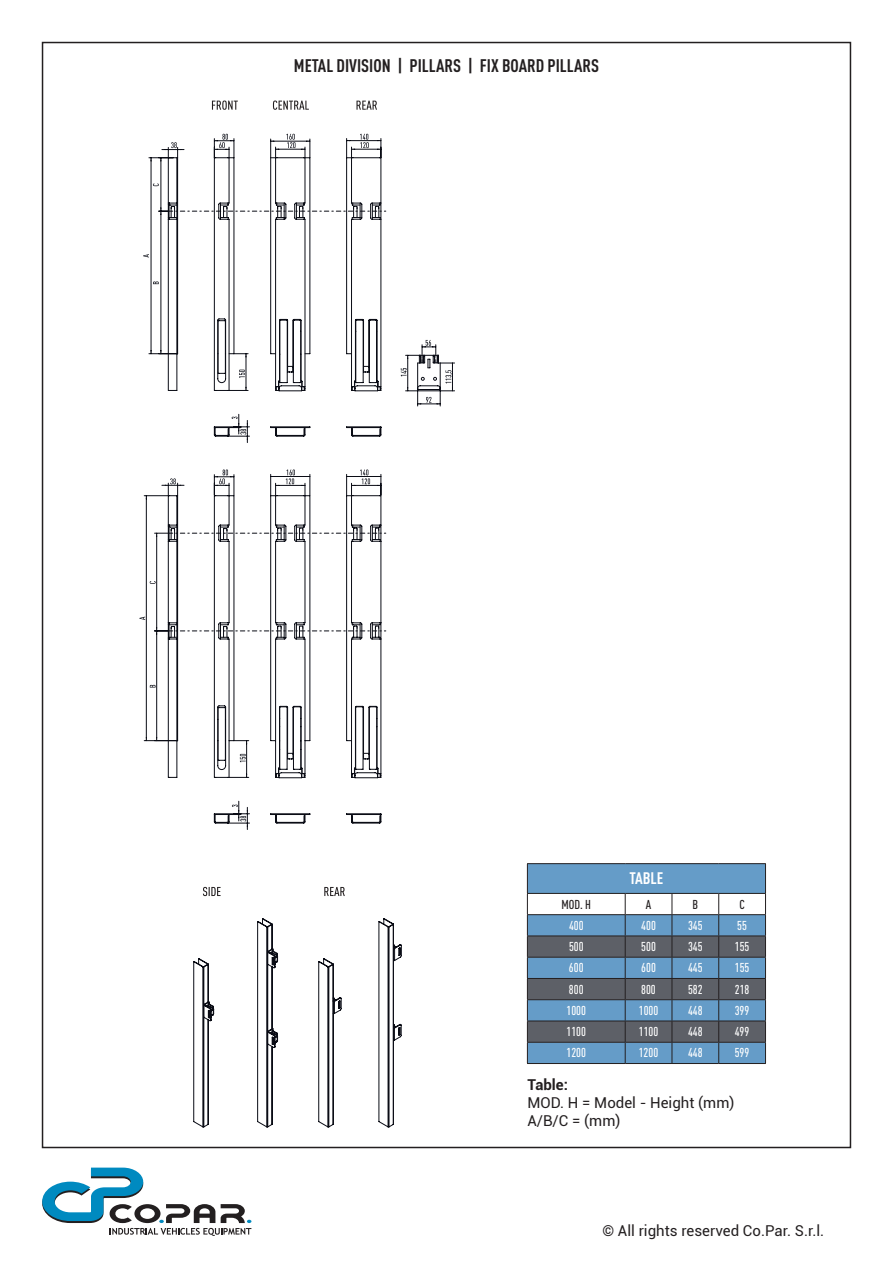
<style>
.page{position:relative;width:893px;height:1263px;background:#fff}
.page>*{position:absolute;margin:0;border:0;box-sizing:border-box;transform-origin:0 0}
.t1{font:700 18px "DIN Cond";color:#231f20}
.t2{font:700 16.5px "DIN Cond";color:#fff}
.t3{font:15px/18px "Roboto";color:#231f20}
.t4{font:700 15px "Roboto";color:#231f20}
.t5{font:500 12.75px "DIN Cond";color:#fff}
.t6{font:500 12.75px "DIN Cond";color:#231f20}
</style>
<div class="page">
<svg style="left:42px;top:1167px;width:209px;height:69px"></svg>
<svg style="left:203px;top:887px;width:18px;height:9px"></svg>
<svg style="left:212px;top:101px;width:26px;height:9px"></svg>
<svg style="left:324px;top:887px;width:21px;height:9px"></svg>
<svg style="left:273px;top:100px;width:36px;height:10px"></svg>
<svg style="left:356px;top:101px;width:21px;height:9px"></svg>
<svg style="left:222px;top:134px;width:6px;height:4px"></svg>
<svg style="left:286px;top:134px;width:9px;height:4px"></svg>
<svg style="left:360px;top:134px;width:9px;height:4px"></svg>
<svg style="left:139px;top:617px;width:5px;height:3px"></svg>
<svg style="left:161px;top:138px;width:294px;height:269px"></svg>
<svg style="left:144px;top:157px;width:237px;height:673px"></svg>
<svg style="left:169px;top:391px;width:48px;height:370px"></svg>
<svg style="left:425px;top:355px;width:28px;height:36px"></svg>
<svg style="left:217px;top:157px;width:208px;height:621px"></svg>
<svg style="left:168px;top:157px;width:218px;height:234px"></svg>
<svg style="left:193px;top:918px;width:209px;height:209px"></svg>
<svg style="left:150px;top:685px;width:6px;height:2px"></svg>
<hr style="left:527px;top:863px;width:98px;height:1px;background:#231f20">
<hr style="left:625px;top:863px;width:47px;height:1px;background:#231f20">
<hr style="left:672px;top:863px;width:47px;height:1px;background:#231f20">
<hr style="left:719px;top:863px;width:47px;height:1px;background:#231f20">
<svg style="left:527px;top:864px;width:239px;height:199px;background:#6e8ca6"></svg>
<hr style="left:527px;top:1063px;width:98px;height:1px;background:#231f20">
<hr style="left:625px;top:1063px;width:47px;height:1px;background:#231f20">
<hr style="left:672px;top:1063px;width:47px;height:1px;background:#231f20">
<hr style="left:719px;top:1063px;width:47px;height:1px;background:#231f20">
<h1 class="t1" style="left:294px;top:54px;width:307px">METAL DIVISION | PILLARS | FIX BOARD PILLARS</h1>
<p class="t2" style="left:629px;top:868px;width:36px">TABLE</p>
<p class="t6" style="left:561px;top:896px;width:31px">MOD. H</p>
<p class="t6" style="left:646px;top:896px;width:7px">A</p>
<p class="t6" style="left:692px;top:896px;width:7px">B</p>
<p class="t6" style="left:739px;top:896px;width:7px">C</p>
<p class="t5" style="left:569px;top:918px;width:16px">400</p>
<p class="t5" style="left:641px;top:918px;width:16px">400</p>
<p class="t5" style="left:688px;top:918px;width:16px">345</p>
<p class="t5" style="left:737px;top:918px;width:11px">55</p>
<p class="t5" style="left:569px;top:939px;width:16px">500</p>
<p class="t5" style="left:641px;top:939px;width:16px">500</p>
<p class="t5" style="left:688px;top:939px;width:16px">345</p>
<p class="t5" style="left:735px;top:939px;width:16px">155</p>
<p class="t5" style="left:569px;top:960px;width:16px">600</p>
<p class="t5" style="left:641px;top:960px;width:16px">600</p>
<p class="t5" style="left:688px;top:960px;width:16px">445</p>
<p class="t5" style="left:735px;top:960px;width:16px">155</p>
<p class="t5" style="left:569px;top:981px;width:16px">800</p>
<p class="t5" style="left:641px;top:981px;width:16px">800</p>
<p class="t5" style="left:688px;top:981px;width:16px">582</p>
<p class="t5" style="left:735px;top:981px;width:16px">218</p>
<p class="t5" style="left:566px;top:1003px;width:21px">1000</p>
<p class="t5" style="left:639px;top:1003px;width:21px">1000</p>
<p class="t5" style="left:688px;top:1003px;width:16px">448</p>
<p class="t5" style="left:735px;top:1003px;width:16px">399</p>
<p class="t5" style="left:566px;top:1024px;width:21px">1100</p>
<p class="t5" style="left:639px;top:1024px;width:21px">1100</p>
<p class="t5" style="left:688px;top:1024px;width:16px">448</p>
<p class="t5" style="left:735px;top:1024px;width:16px">499</p>
<p class="t5" style="left:566px;top:1045px;width:21px">1200</p>
<p class="t5" style="left:639px;top:1045px;width:21px">1200</p>
<p class="t5" style="left:688px;top:1045px;width:16px">448</p>
<p class="t5" style="left:735px;top:1045px;width:16px">599</p>
<p class="t4" style="left:527px;top:1074px;width:42px">Table:</p>
<p class="t3" style="left:527px;top:1093px;width:209px">MOD. H = Model - Height (mm)<br>A/B/C = (mm)</p>
<p class="t3" style="left:602px;top:1221px;width:223px">© All rights reserved Co.Par. S.r.l.</p>
</div>
